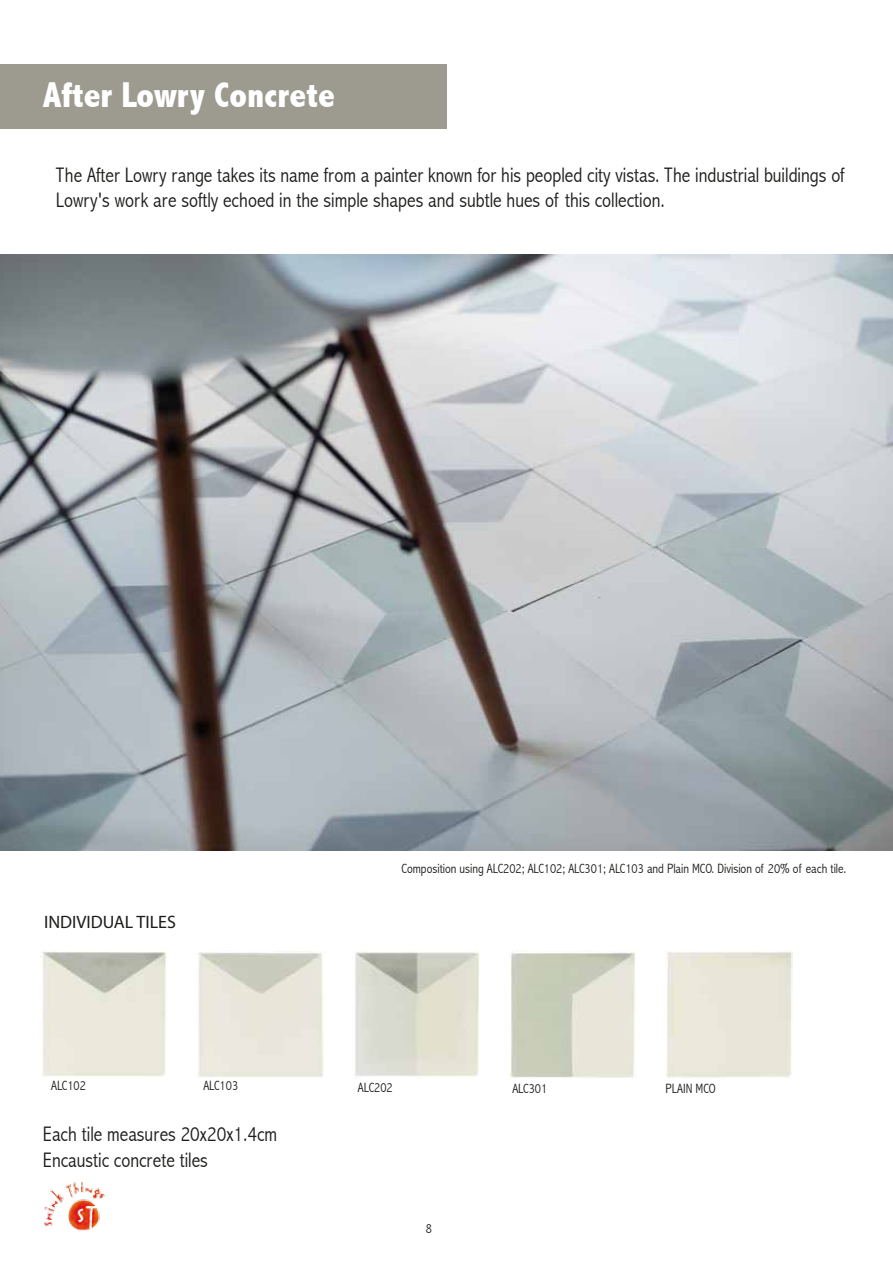
<style>
.page{position:relative;width:893px;height:1263px;background:#fff}
.page>*{position:absolute;margin:0;border:0;box-sizing:border-box;transform-origin:0 0}
.t1{font:800 condensed 36px "Abadi";color:#fff}
.t2{font:300 condensed 21px/25.2px "Abadi";color:#1d1d1b}
.t3{font:18px "Myriad Pro";color:#1d1d1b}
.t4{font:300 condensed 13.5px "Abadi";color:#1d1d1b}
</style>
<div class="page">
<img style="left:44px;top:1182px;width:61px;height:49px">
<div style="left:0;top:64px;width:446px;height:64px;background:#9d9a90"></div>
<img style="left:0;top:254px;width:893px;height:596px">
<img style="left:41px;top:951px;width:126px;height:126px">
<img style="left:198px;top:951px;width:126px;height:126px">
<img style="left:355px;top:951px;width:125px;height:126px">
<img style="left:509px;top:951px;width:127px;height:127px">
<img style="left:665px;top:951px;width:128px;height:127px">
<h1 class="t1" style="left:43px;top:74px;width:294px">After Lowry Concrete</h1>
<p class="t2" style="left:56px;top:162px;width:790px">The After Lowry range takes its name from a painter known for his peopled city vistas. The industrial buildings of<br>Lowry's work are softly echoed in the simple shapes and subtle hues of this collection.</p>
<p class="t3" style="left:44px;top:911px;width:133px">INDIVIDUAL TILES</p>
<p class="t4" style="left:402px;top:860px;width:446px">Composition using ALC202; ALC102; ALC301; ALC103 and Plain MCO. Division of 20% of each tile.</p>
<p class="t4" style="left:51px;top:1078px;width:36px">ALC102</p>
<p class="t4" style="left:203px;top:1078px;width:36px">ALC103</p>
<p class="t4" style="left:358px;top:1079px;width:36px">ALC202</p>
<p class="t4" style="left:512px;top:1081px;width:36px">ALC301</p>
<p class="t4" style="left:665px;top:1081px;width:52px">PLAIN MCO</p>
<p class="t2" style="left:43px;top:1122px;width:236px">Each tile measures 20x20x1.4cm<br>Encaustic concrete tiles</p>
<p class="t4" style="left:426px;top:1220px;width:8px">8</p>
</div>
